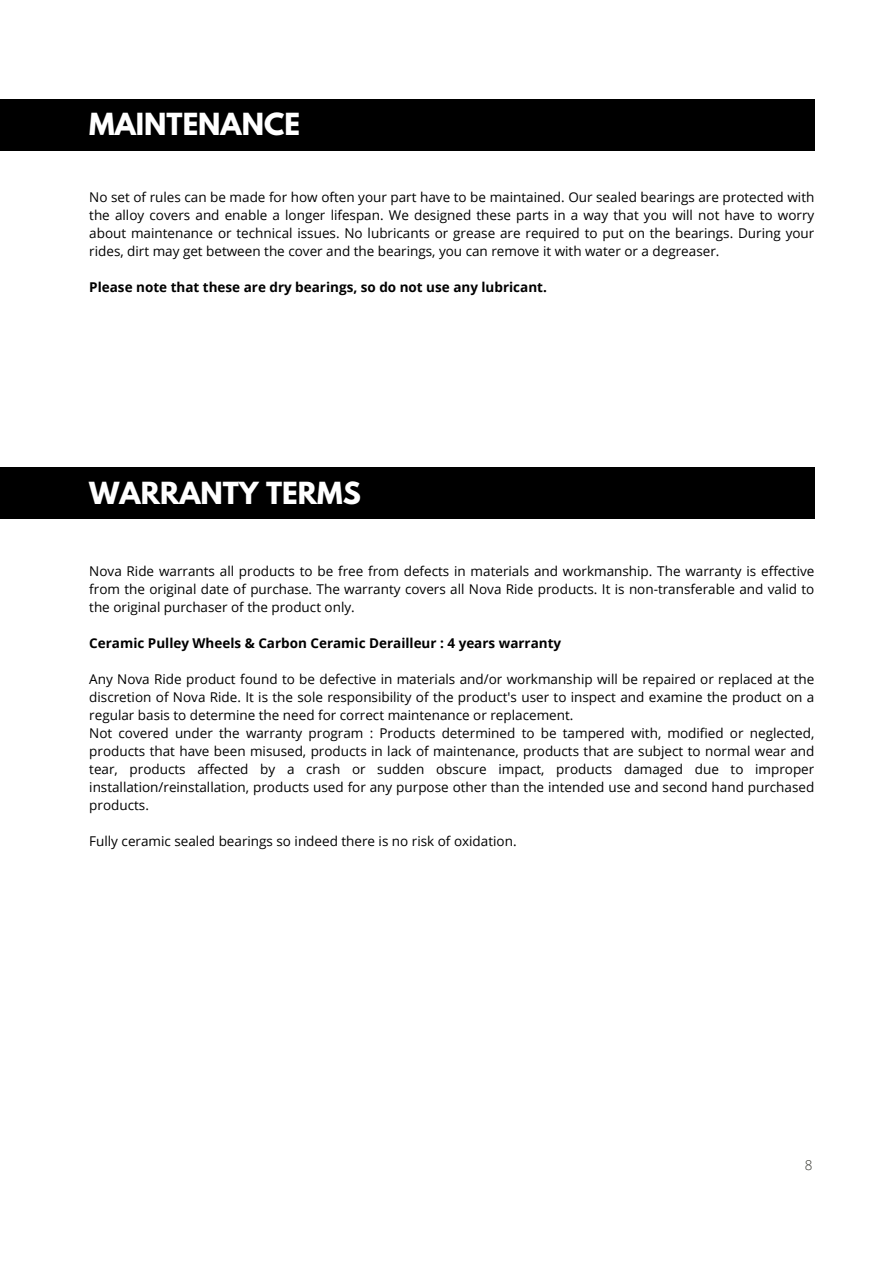
<style>
.page{position:relative;width:893px;height:1264px;background:#fff}
.page>*{position:absolute;margin:0;border:0;box-sizing:border-box;transform-origin:0 0}
.t1{font:700 27px "League Spartan";color:#fff}
.t2{font:13.5px/18px "Open Sans";color:#000;text-align:justify}
.t3{font:700 13.5px "Open Sans";color:#000}
.t4{font:300 13.5px "Open Sans";color:#2f3029}
</style>
<div class="page">
<div style="left:0;top:99px;width:814px;height:52px;background:#000"></div>
<div style="left:0;top:467px;width:814px;height:52px;background:#000"></div>
<p class="t1" style="left:89px;top:111px;width:212px">MAINTENANCE</p>
<p class="t2" style="left:89px;top:187px;width:726px">No set of rules can be made for how often your part have to be maintained. Our sealed bearings are protected with the alloy covers and enable a longer lifespan. We designed these parts in a way that you will not have to worry about maintenance or technical issues. No lubricants or grease are required to put on the bearings. During your rides, dirt may get between the cover and the bearings, you can remove it with water or a degreaser.</p>
<p class="t3" style="left:89px;top:277px;width:459px">Please note that these are dry bearings, so do not use any lubricant.</p>
<p class="t1" style="left:89px;top:479px;width:273px">WARRANTY TERMS</p>
<p class="t2" style="left:89px;top:562px;width:726px">Nova Ride warrants all products to be free from defects in materials and workmanship. The warranty is effective from the original date of purchase. The warranty covers all Nova Ride products. It is non-transferable and valid to the original purchaser of the product only.</p>
<p class="t3" style="left:89px;top:633px;width:473px">Ceramic Pulley Wheels &amp; Carbon Ceramic Derailleur : 4 years warranty</p>
<p class="t2" style="left:89px;top:670px;width:726px">Any Nova Ride product found to be defective in materials and/or workmanship will be repaired or replaced at the discretion of Nova Ride. It is the sole responsibility of the product's user to inspect and examine the product on a regular basis to determine the need for correct maintenance or replacement.</p>
<p class="t2" style="left:89px;top:723px;width:726px">Not covered under the warranty program : Products determined to be tampered with, modified or neglected, products that have been misused, products in lack of maintenance, products that are subject to normal wear and tear, products affected by a crash or sudden obscure impact, products damaged due to improper installation/reinstallation, products used for any purpose other than the intended use and second hand purchased products.</p>
<p class="t2" style="left:89px;top:831px;width:429px">Fully ceramic sealed bearings so indeed there is no risk of oxidation.</p>
<p class="t4" style="left:804px;top:1155px;width:9px">8</p>
</div>
